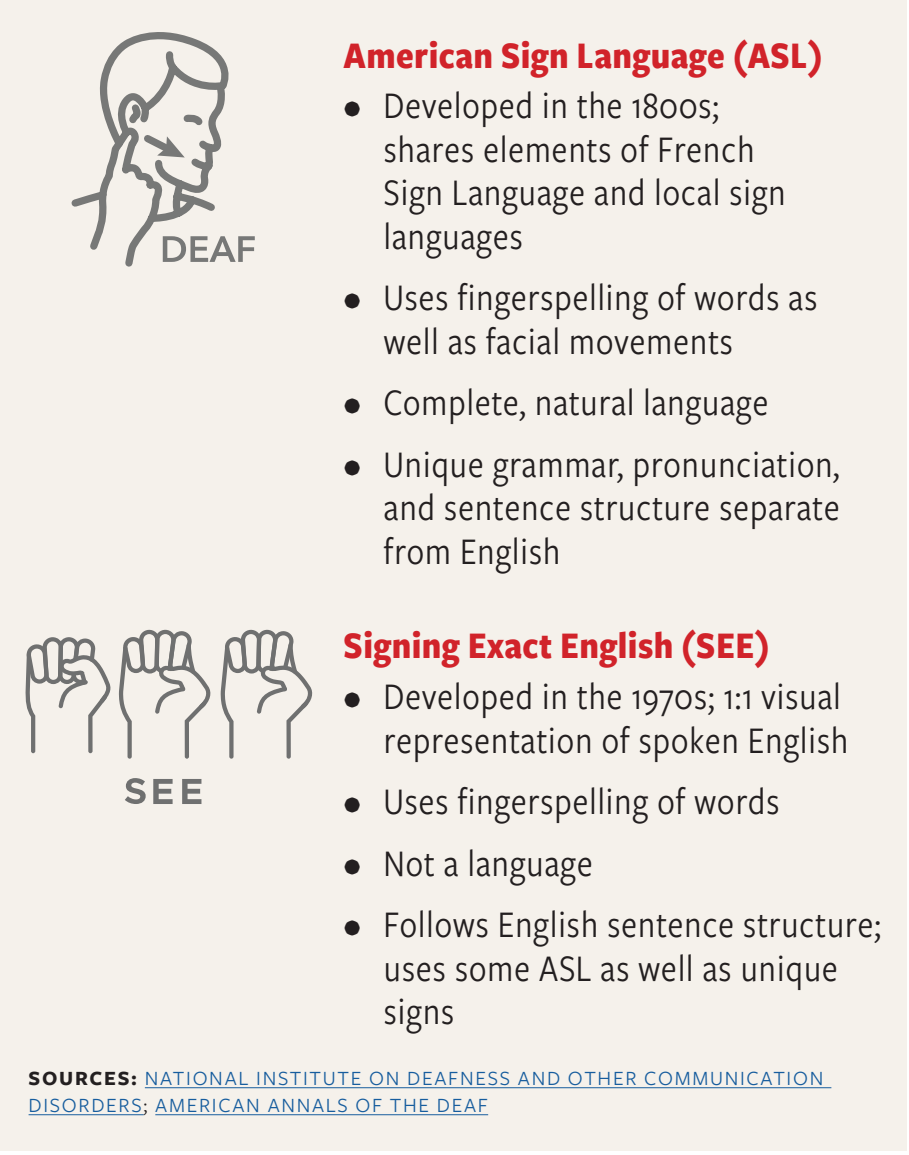
<style>
.page{position:relative;width:909px;height:1155px;background:#fff}
.page>*{position:absolute;margin:0;border:0;box-sizing:border-box;transform-origin:0 0}
.t1{font:39px/43.5px "Freight Sans Cnd Pro";letter-spacing:.01em;color:#231f20}
.t2{font:700 39px "Freight Sans Cnd Pro";letter-spacing:.01em;color:#d1232a}
.Credit___Source__Las{font:21px/27px "Freight Sans Pro";letter-spacing:.08em;color:#175d9e}
.s1{font-weight:700;color:#231f20}
.s2{color:#231f20}
</style>
<div class="page">
<div style="left:0;top:0;width:906px;height:1150px;background:#f5f1eb"></div>
<svg style="left:245px;top:236px;width:10px;height:16px"></svg>
<svg style="left:71px;top:32px;width:174px;height:235px"></svg>
<svg style="left:138px;top:129px;width:47px;height:30px"></svg>
<svg style="left:125px;top:778px;width:21px;height:26px"></svg>
<svg style="left:25px;top:637px;width:86px;height:116px"></svg>
<svg style="left:153px;top:779px;width:19px;height:25px"></svg>
<svg style="left:118px;top:630px;width:93px;height:129px"></svg>
<svg style="left:182px;top:779px;width:19px;height:25px"></svg>
<svg style="left:220px;top:630px;width:93px;height:129px"></svg>
<hr style="left:145px;top:1087px;width:686px;height:1px;background:#175d9e">
<hr style="left:29px;top:1114px;width:115px;height:1px;background:#175d9e">
<hr style="left:155px;top:1114px;width:333px;height:1px;background:#175d9e">
<p class="t2" style="left:343px;top:28px;width:480px">American Sign Language (ASL)</p>
<p class="t1" style="left:383px;top:82px;width:404px;text-indent:-40px">• Developed in the 1800s; shares elements of French<br>Sign Language and local sign languages</p>
<p class="t1" style="left:383px;top:274px;width:435px;text-indent:-40px">• Uses fingerspelling of words as well as facial movements</p>
<p class="t1" style="left:343px;top:379px;width:426px">• Complete, natural language</p>
<p class="t1" style="left:383px;top:441px;width:458px;text-align:justify;text-indent:-40px">• Unique grammar, pronunciation, and sentence structure separate from English</p>
<p class="t2" style="left:343px;top:619px;width:427px">Signing Exact English (SEE)</p>
<p class="t1" style="left:343px;top:673px;width:506px;text-align:right">• Developed in the 1970s; 1:1 visual representation of spoken English</p>
<p class="t1" style="left:343px;top:778px;width:437px">• Uses fingerspelling of words</p>
<p class="t1" style="left:343px;top:839px;width:251px">• Not a language</p>
<p class="t1" style="left:383px;top:901px;width:499px;text-indent:-40px">• Follows English sentence structure; uses some ASL as well as unique signs</p>
<p class="Credit___Source__Las" style="left:29px;top:1064px;width:796px"><span class="s1">SOURCES:</span> NATIONAL INSTITUTE ON DEAFNESS AND OTHER COMMUNICATION<br>DISORDERS<span class="s2">;</span> AMERICAN ANNALS OF THE DEAF</p>
</div>
